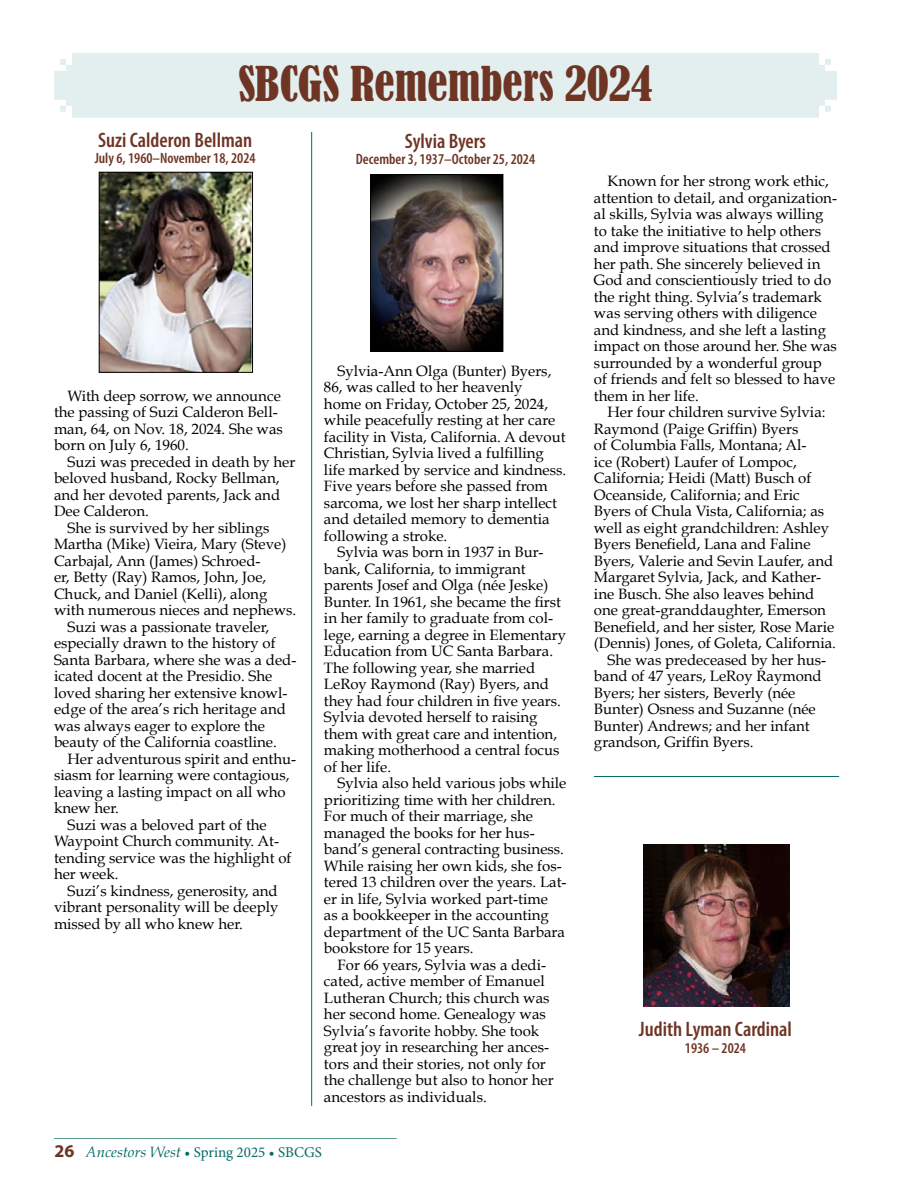
<style>
.page{position:relative;width:918px;height:1188px;background:#fff}
.page>*{position:absolute;margin:0;border:0;box-sizing:border-box;transform-origin:0 0}
.t1{font:condensed 45px "Bernard";color:#6f3524}
.t2{font:600 condensed 21px "Myriad Pro";color:#6f3524}
.t3{font:15px/16.5px "Book Antiqua";color:#000}
.t4{font:600 condensed 15px "Myriad Pro";color:#6f3524}
.t5{font:15px "Minion Pro";color:#056969}
.s1{font-family:"Myriad Pro";font-weight:700;font-size:18px;color:#6f3524}
.s2{font-family:"Book Antiqua";font-style:italic}
</style>
<div class="page">
<hr style="left:54px;top:1138px;width:343px;height:1px;background:#5ca08c">
<img style="left:101px;top:174px;width:150px;height:197px">
<div style="left:99px;top:172px;width:154px;height:201px;border:1px solid #000"></div>
<img style="left:372px;top:176px;width:129px;height:174px">
<div style="left:370px;top:174px;width:133px;height:178px;border:1px solid #000"></div>
<img style="left:644px;top:845px;width:145px;height:162px">
<div style="left:54px;top:53px;width:783px;height:65px;background:#e3eeee"></div>
<hr style="left:311px;top:132px;width:1px;height:974px;background:#056969">
<hr style="left:594px;top:776px;width:245px;height:1px;background:#056969">
<h1 class="t1" style="left:238px;top:58px;width:416px">SBCGS Remembers 2024</h1>
<h2 class="t2" style="left:98px;top:127px;width:156px">Suzi Calderon Bellman</h2>
<p class="t4" style="left:95px;top:149px;width:162px">July 6, 1960–November 18, 2024</p>
<h2 class="t2" style="left:405px;top:128px;width:83px">Sylvia Byers</h2>
<p class="t4" style="left:356px;top:150px;width:181px">December 3, 1937–October 25, 2024</p>
<p class="t3" style="left:54px;top:388px;width:231px;text-indent:13px">With deep sorrow, we announce the passing of Suzi Calderon Bell&shy;man, 64, on Nov. 18, 2024. She was born on July 6, 1960.</p>
<p class="t3" style="left:68px;top:454px;width:229px">Suzi was preceded in death by her</p>
<p class="t3" style="left:54px;top:470px;width:227px">beloved husband, Rocky Bellman,</p>
<p class="t3" style="left:54px;top:487px;width:228px">and her devoted parents, Jack and</p>
<p class="t3" style="left:54px;top:503px;width:96px">Dee Calderon.</p>
<p class="t3" style="left:68px;top:520px;width:203px">She is survived by her siblings</p>
<p class="t3" style="left:54px;top:536px;width:234px">Martha (Mike) Vieira, Mary (Steve)</p>
<p class="t3" style="left:54px;top:553px;width:208px">Carbajal, Ann (James) Schroed-</p>
<p class="t3" style="left:54px;top:569px;width:214px">er, Betty (Ray) Ramos, John, Joe,</p>
<p class="t3" style="left:54px;top:586px;width:215px">Chuck, and Daniel (Kelli), along</p>
<p class="t3" style="left:54px;top:602px;width:244px">with numerous nieces and nephews.</p>
<p class="t3" style="left:68px;top:619px;width:203px">Suzi was a passionate traveler,</p>
<p class="t3" style="left:54px;top:635px;width:223px">especially drawn to the history of</p>
<p class="t3" style="left:54px;top:652px;width:244px">Santa Barbara, where she was a ded-</p>
<p class="t3" style="left:54px;top:668px;width:220px">icated docent at the Presidio. She</p>
<p class="t3" style="left:54px;top:685px;width:235px">loved sharing her extensive knowl-</p>
<p class="t3" style="left:54px;top:701px;width:233px">edge of the area’s rich heritage and</p>
<p class="t3" style="left:54px;top:718px;width:213px">was always eager to explore the</p>
<p class="t3" style="left:54px;top:734px;width:224px">beauty of the California coastline.</p>
<p class="t3" style="left:68px;top:751px;width:230px">Her adventurous spirit and enthu-</p>
<p class="t3" style="left:54px;top:767px;width:237px">siasm for learning were contagious,</p>
<p class="t3" style="left:54px;top:784px;width:233px">leaving a lasting impact on all who</p>
<p class="t3" style="left:54px;top:800px;width:66px">knew her.</p>
<p class="t3" style="left:68px;top:817px;width:201px">Suzi was a beloved part of the</p>
<p class="t3" style="left:54px;top:833px;width:227px">Waypoint Church community. At-</p>
<p class="t3" style="left:54px;top:850px;width:239px">tending service was the highlight of</p>
<p class="t3" style="left:54px;top:866px;width:66px">her week.</p>
<p class="t3" style="left:68px;top:883px;width:212px">Suzi’s kindness, generosity, and</p>
<p class="t3" style="left:54px;top:899px;width:226px">vibrant personality will be deeply</p>
<p class="t3" style="left:54px;top:916px;width:190px">missed by all who knew her.</p>
<p class="t3" style="left:337px;top:362px;width:215px">Sylvia-Ann Olga (Bunter) Byers,</p>
<p class="t3" style="left:324px;top:379px;width:200px">86, was called to her heavenly</p>
<p class="t3" style="left:324px;top:395px;width:226px">home on Friday, October 25, 2024,</p>
<p class="t3" style="left:324px;top:412px;width:233px">while peacefully resting at her care</p>
<p class="t3" style="left:324px;top:428px;width:243px">facility in Vista, California. A devout</p>
<p class="t3" style="left:324px;top:445px;width:221px">Christian, Sylvia lived a fulfilling</p>
<p class="t3" style="left:324px;top:461px;width:244px">life marked by service and kindness.</p>
<p class="t3" style="left:324px;top:478px;width:225px">Five years before she passed from</p>
<p class="t3" style="left:324px;top:494px;width:235px">sarcoma, we lost her sharp intellect</p>
<p class="t3" style="left:324px;top:511px;width:227px">and detailed memory to dementia</p>
<p class="t3" style="left:324px;top:527px;width:125px">following a stroke.</p>
<p class="t3" style="left:337px;top:544px;width:207px">Sylvia was born in 1937 in Bur-</p>
<p class="t3" style="left:324px;top:560px;width:203px">bank, California, to immigrant</p>
<p class="t3" style="left:324px;top:577px;width:226px">parents Josef and Olga (née Jeske)</p>
<p class="t3" style="left:324px;top:593px;width:239px">Bunter. In 1961, she became the first</p>
<p class="t3" style="left:324px;top:610px;width:231px">in her family to graduate from col-</p>
<p class="t3" style="left:324px;top:626px;width:244px">lege, earning a degree in Elementary</p>
<p class="t3" style="left:324px;top:643px;width:231px">Education from UC Santa Barbara.</p>
<p class="t3" style="left:324px;top:659px;width:213px">The following year, she married</p>
<p class="t3" style="left:324px;top:676px;width:227px">LeRoy Raymond (Ray) Byers, and</p>
<p class="t3" style="left:324px;top:692px;width:238px">they had four children in five years.</p>
<p class="t3" style="left:324px;top:709px;width:215px">Sylvia devoted herself to raising</p>
<p class="t3" style="left:324px;top:725px;width:235px">them with great care and intention,</p>
<p class="t3" style="left:324px;top:742px;width:237px">making motherhood a central focus</p>
<p class="t3" style="left:324px;top:758px;width:69px">of her life.</p>
<p class="t3" style="left:337px;top:775px;width:230px">Sylvia also held various jobs while</p>
<p class="t3" style="left:324px;top:791px;width:233px">prioritizing time with her children.</p>
<p class="t3" style="left:324px;top:808px;width:211px">For much of their marriage, she</p>
<p class="t3" style="left:324px;top:824px;width:212px">managed the books for her hus-</p>
<p class="t3" style="left:324px;top:841px;width:242px">band’s general contracting business.</p>
<p class="t3" style="left:324px;top:857px;width:239px">While raising her own kids, she fos-</p>
<p class="t3" style="left:324px;top:874px;width:244px">tered 13 children over the years. Lat-</p>
<p class="t3" style="left:324px;top:890px;width:225px">er in life, Sylvia worked part-time</p>
<p class="t3" style="left:324px;top:907px;width:226px">as a bookkeeper in the accounting</p>
<p class="t3" style="left:324px;top:923px;width:243px">department of the UC Santa Barbara</p>
<p class="t3" style="left:324px;top:940px;width:151px">bookstore for 15 years.</p>
<p class="t3" style="left:337px;top:956px;width:210px">For 66 years, Sylvia was a dedi-</p>
<p class="t3" style="left:324px;top:973px;width:222px">cated, active member of Emanuel</p>
<p class="t3" style="left:324px;top:989px;width:227px">Lutheran Church; this church was</p>
<p class="t3" style="left:324px;top:1006px;width:223px">her second home. Genealogy was</p>
<p class="t3" style="left:324px;top:1022px;width:217px">Sylvia’s favorite hobby. She took</p>
<p class="t3" style="left:324px;top:1039px;width:227px">great joy in researching her ances-</p>
<p class="t3" style="left:324px;top:1055px;width:223px">tors and their stories, not only for</p>
<p class="t3" style="left:324px;top:1072px;width:231px">the challenge but also to honor her</p>
<p class="t3" style="left:324px;top:1088px;width:164px">ancestors as individuals.</p>
<p class="t5" style="left:55px;top:1142px;width:269px"><span class="s1">26</span> <span class="s2">Ancestors West</span> • Spring 2025 • SBCGS</p>
<p class="t3" style="left:594px;top:173px;width:245px;text-indent:14px">Known for her strong work ethic, attention to detail, and organization&shy;al skills, Sylvia was always willing to take the initiative to help others and improve situations that crossed her path. She sincerely believed in God and conscientiously tried to do the right thing. Sylvia’s trademark was serving others with diligence and kindness, and she left a lasting impact on those around her. She was surrounded by a wonderful group of friends and felt so blessed to have them in her life.</p>
<p class="t3" style="left:607px;top:404px;width:220px">Her four children survive Sylvia:</p>
<p class="t3" style="left:594px;top:421px;width:206px">Raymond (Paige Griffin) Byers</p>
<p class="t3" style="left:594px;top:437px;width:214px">of Columbia Falls, Montana; Al-</p>
<p class="t3" style="left:594px;top:454px;width:204px">ice (Robert) Laufer of Lompoc,</p>
<p class="t3" style="left:594px;top:470px;width:219px">California; Heidi (Matt) Busch of</p>
<p class="t3" style="left:594px;top:487px;width:207px">Oceanside, California; and Eric</p>
<p class="t3" style="left:594px;top:503px;width:232px">Byers of Chula Vista, California; as</p>
<p class="t3" style="left:594px;top:520px;width:237px">well as eight grandchildren: Ashley</p>
<p class="t3" style="left:594px;top:536px;width:218px">Byers Benefield, Lana and Faline</p>
<p class="t3" style="left:594px;top:553px;width:241px">Byers, Valerie and Sevin Laufer, and</p>
<p class="t3" style="left:594px;top:569px;width:229px">Margaret Sylvia, Jack, and Kather-</p>
<p class="t3" style="left:594px;top:586px;width:222px">ine Busch. She also leaves behind</p>
<p class="t3" style="left:594px;top:602px;width:234px">one great-granddaughter, Emerson</p>
<p class="t3" style="left:594px;top:619px;width:242px">Benefield, and her sister, Rose Marie</p>
<p class="t3" style="left:594px;top:635px;width:244px">(Dennis) Jones, of Goleta, California.</p>
<p class="t3" style="left:607px;top:652px;width:220px">She was predeceased by her hus-</p>
<p class="t3" style="left:594px;top:668px;width:229px">band of 47 years, LeRoy Raymond</p>
<p class="t3" style="left:594px;top:685px;width:203px">Byers; her sisters, Beverly (née</p>
<p class="t3" style="left:594px;top:701px;width:223px">Bunter) Osness and Suzanne (née</p>
<p class="t3" style="left:594px;top:718px;width:217px">Bunter) Andrews; and her infant</p>
<p class="t3" style="left:594px;top:734px;width:161px">grandson, Griffin Byers.</p>
<h2 class="t2" style="left:639px;top:1016px;width:155px">Judith Lyman Cardinal</h2>
<p class="t4" style="left:685px;top:1039px;width:63px">1936 – 2024</p>
</div>
